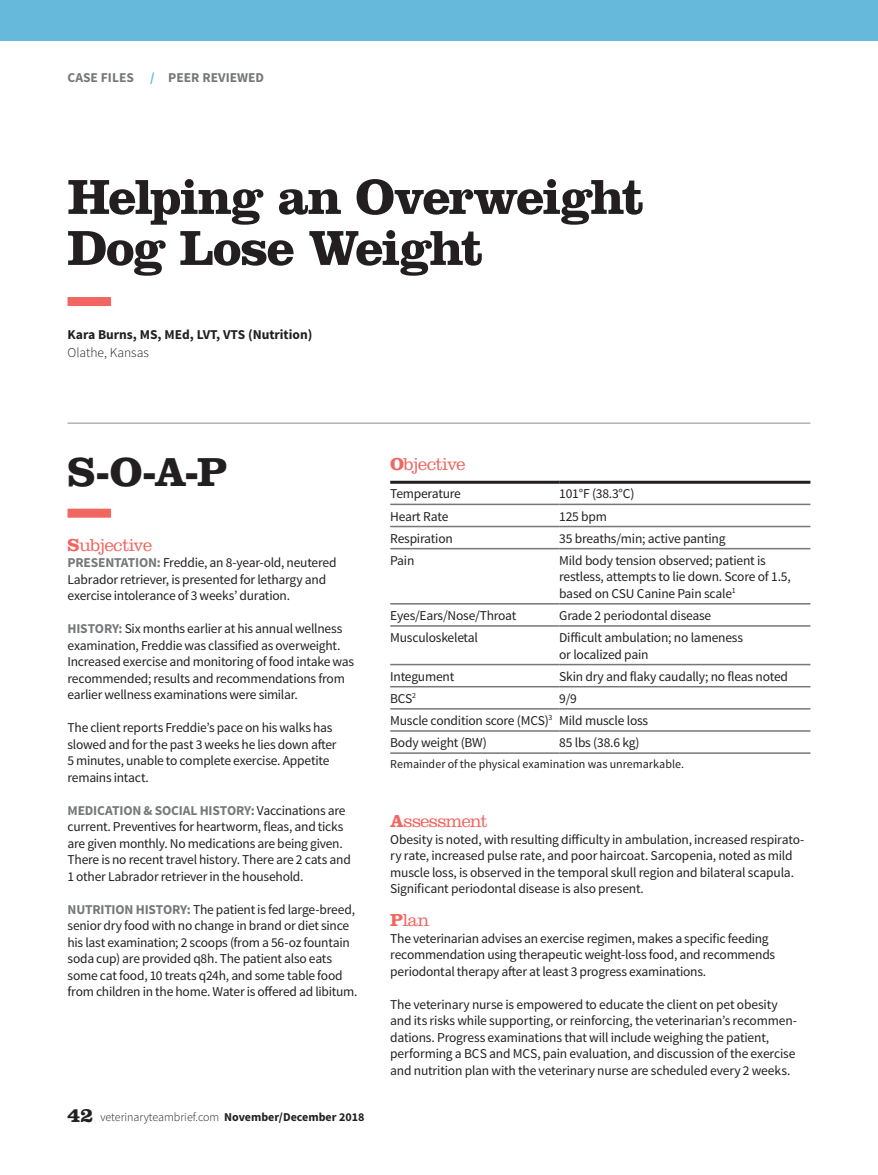
<style>
.page{position:relative;width:878px;height:1175px;background:#fff}
.page>*{position:absolute;margin:0;border:0;box-sizing:border-box;transform-origin:0 0}
.t1{font:700 51px/51px "Clarendon LT Std";letter-spacing:-.045em;color:#231f20}
.t2{font:700 42px "Clarendon LT Std";color:#231f20}
.t3{font:300 18px "Clarendon LT Std";letter-spacing:-.03em;color:#f16661}
.t4{font:13.5px/16.5px "Source Sans Pro";letter-spacing:-.015em;color:#231f20}
.t5{font:700 13.5px "Source Sans Pro";color:#231f20}
.t6{font:700 13.5px "Source Sans Pro";color:#76787b}
.t7{font:300 13.5px "Source Sans Pro";color:#231f20}
.t8{font:12px "Source Sans Pro";color:#231f20}
.t9{font:300 12px "Source Sans Pro";color:#231f20}
.s1{color:#66b9da}
.s2{font-weight:700}
.s3{font-weight:700;color:#76787b}
.s4{font-family:"Clarendon LT Std";font-weight:700;font-size:21px}
</style>
<div class="page">
<div style="left:68px;top:297px;width:43px;height:9px;background:#f16661"></div>
<div style="left:0;top:0;width:878px;height:40px;background:#66b9da"></div>
<div style="left:68px;top:508px;width:43px;height:9px;background:#f16661"></div>
<hr style="left:390px;top:503px;width:169px;height:2px;background:#76787b">
<hr style="left:559px;top:503px;width:251px;height:2px;background:#76787b">
<hr style="left:390px;top:526px;width:169px;height:1px;background:#76787b">
<hr style="left:559px;top:526px;width:251px;height:1px;background:#76787b">
<hr style="left:390px;top:548px;width:169px;height:1px;background:#76787b">
<hr style="left:559px;top:548px;width:251px;height:1px;background:#76787b">
<hr style="left:390px;top:603px;width:169px;height:1px;background:#76787b">
<hr style="left:559px;top:603px;width:251px;height:1px;background:#76787b">
<hr style="left:390px;top:625px;width:169px;height:1px;background:#76787b">
<hr style="left:559px;top:625px;width:251px;height:1px;background:#76787b">
<hr style="left:390px;top:664px;width:169px;height:1px;background:#76787b">
<hr style="left:559px;top:664px;width:251px;height:1px;background:#76787b">
<hr style="left:390px;top:686px;width:169px;height:1px;background:#76787b">
<hr style="left:559px;top:686px;width:251px;height:1px;background:#76787b">
<hr style="left:390px;top:708px;width:169px;height:1px;background:#76787b">
<hr style="left:559px;top:708px;width:251px;height:1px;background:#76787b">
<hr style="left:390px;top:730px;width:169px;height:1px;background:#76787b">
<hr style="left:559px;top:730px;width:251px;height:1px;background:#76787b">
<hr style="left:390px;top:752px;width:169px;height:2px;background:#76787b">
<hr style="left:559px;top:752px;width:251px;height:2px;background:#76787b">
<hr style="left:390px;top:481px;width:169px;height:3px;background:#231f20">
<hr style="left:559px;top:481px;width:251px;height:3px;background:#231f20">
<hr style="left:68px;top:422px;width:742px;height:2px;background:#b2b3b7">
<p class="t6" style="left:68px;top:69px;width:198px">CASE FILES <span class="s1">/</span> PEER REVIEWED</p>
<h1 class="t1" style="left:68px;top:171px;width:578px">Helping an Overweight<br>Dog Lose Weight</h1>
<p class="t5" style="left:68px;top:326px;width:246px">Kara Burns, MS, MEd, LVT, VTS (Nutrition)</p>
<p class="t7" style="left:68px;top:344px;width:83px">Olathe, Kansas</p>
<h2 class="t2" style="left:68px;top:446px;width:161px">S-O-A-P</h2>
<h3 class="t3" style="left:68px;top:534px;width:86px"><span class="s2">S</span>ubjective</h3>
<p class="t4" style="left:68px;top:554px;width:270px"><span class="s3">PRESENTATION:</span> Freddie, an 8-year-old, neutered<br>Labrador retriever, is presented for lethargy and exercise intolerance of 3 weeks’ duration.</p>
<p class="t4" style="left:68px;top:620px;width:288px"><span class="s3">HISTORY:</span> Six months earlier at his annual wellness examination, Freddie was classified as overweight.<br>Increased exercise and monitoring of food intake was recommended; results and recommendations from earlier wellness examinations were similar.</p>
<p class="t4" style="left:68px;top:719px;width:270px">The client reports Freddie’s pace on his walks has slowed and for the past 3 weeks he lies down after 5 minutes, unable to complete exercise. Appetite remains intact.</p>
<p class="t4" style="left:68px;top:802px;width:285px"><span class="s3">MEDICATION &amp; SOCIAL HISTORY:</span> Vaccinations are current. Preventives for heartworm, fleas, and ticks are given monthly. No medications are being given.<br>There is no recent travel history. There are 2 cats and 1 other Labrador retriever in the household.</p>
<p class="t4" style="left:68px;top:901px;width:291px"><span class="s3">NUTRITION HISTORY:</span> The patient is fed large-breed, senior dry food with no change in brand or diet since his last examination; 2 scoops (from a 56-oz fountain soda cup) are provided q8h. The patient also eats some cat food, 10 treats q24h, and some table food from children in the home. Water is offered ad libitum.</p>
<p class="t9" style="left:68px;top:1109px;width:298px"><span class="s4">42</span> veterinaryteambrief.com <span class="s2">November/December 2018</span></p>
<h3 class="t3" style="left:390px;top:454px;width:77px"><span class="s2">O</span>bjective</h3>
<p class="t4" style="left:390px;top:486px;width:72px">Temperature</p>
<p class="t4" style="left:559px;top:486px;width:77px">101°F (38.3°C)</p>
<p class="t4" style="left:390px;top:508px;width:60px">Heart Rate</p>
<p class="t4" style="left:559px;top:508px;width:49px">125 bpm</p>
<p class="t4" style="left:390px;top:530px;width:64px">Respiration</p>
<p class="t4" style="left:559px;top:530px;width:168px">35 breaths/min; active panting</p>
<p class="t4" style="left:390px;top:552px;width:26px">Pain</p>
<p class="t4" style="left:559px;top:552px;width:233px">Mild body tension observed; patient is restless, attempts to lie down. Score of 1.5, based on CSU Canine Pain scale<sup>1</sup></p>
<p class="t4" style="left:390px;top:607px;width:128px">Eyes/Ears/Nose/Throat</p>
<p class="t4" style="left:559px;top:607px;width:154px">Grade 2 periodontal disease</p>
<p class="t4" style="left:390px;top:629px;width:89px">Musculoskeletal</p>
<p class="t4" style="left:559px;top:629px;width:185px">Difficult ambulation; no lameness or localized pain</p>
<p class="t4" style="left:390px;top:668px;width:66px">Integument</p>
<p class="t4" style="left:559px;top:668px;width:230px">Skin dry and flaky caudally; no fleas noted</p>
<p class="t4" style="left:390px;top:690px;width:27px">BCS<sup>2</sup></p>
<p class="t4" style="left:390px;top:687px;width:259px;line-height:22.2px;text-indent:169px">9/9<br>Muscle condition score (MCS)<sup>3</sup> Mild muscle loss<br>Body weight (BW)</p>
<p class="t4" style="left:559px;top:734px;width:82px">85 lbs (38.6 kg)</p>
<p class="t8" style="left:390px;top:756px;width:295px">Remainder of the physical examination was unremarkable.</p>
<h3 class="t3" style="left:390px;top:811px;width:99px"><span class="s2">A</span>ssessment</h3>
<p class="t4" style="left:390px;top:831px;width:415px">Obesity is noted, with resulting difficulty in ambulation, increased respirato&shy;ry rate, increased pulse rate, and poor haircoat. Sarcopenia, noted as mild muscle loss, is observed in the temporal skull region and bilateral scapula.<br>Significant periodontal disease is also present.</p>
<h3 class="t3" style="left:390px;top:910px;width:41px"><span class="s2">P</span>lan</h3>
<p class="t4" style="left:390px;top:930px;width:386px">The veterinarian advises an exercise regimen, makes a specific feeding recommendation using therapeutic weight-loss food, and recommends periodontal therapy after at least 3 progress examinations.</p>
<p class="t4" style="left:390px;top:996px;width:408px">The veterinary nurse is empowered to educate the client on pet obesity and its risks while supporting, or reinforcing, the veterinarian’s recommen&shy;dations. Progress examinations that will include weighing the patient, performing a BCS and MCS, pain evaluation, and discussion of the exercise and nutrition plan with the veterinary nurse are scheduled every 2 weeks.</p>
</div>
